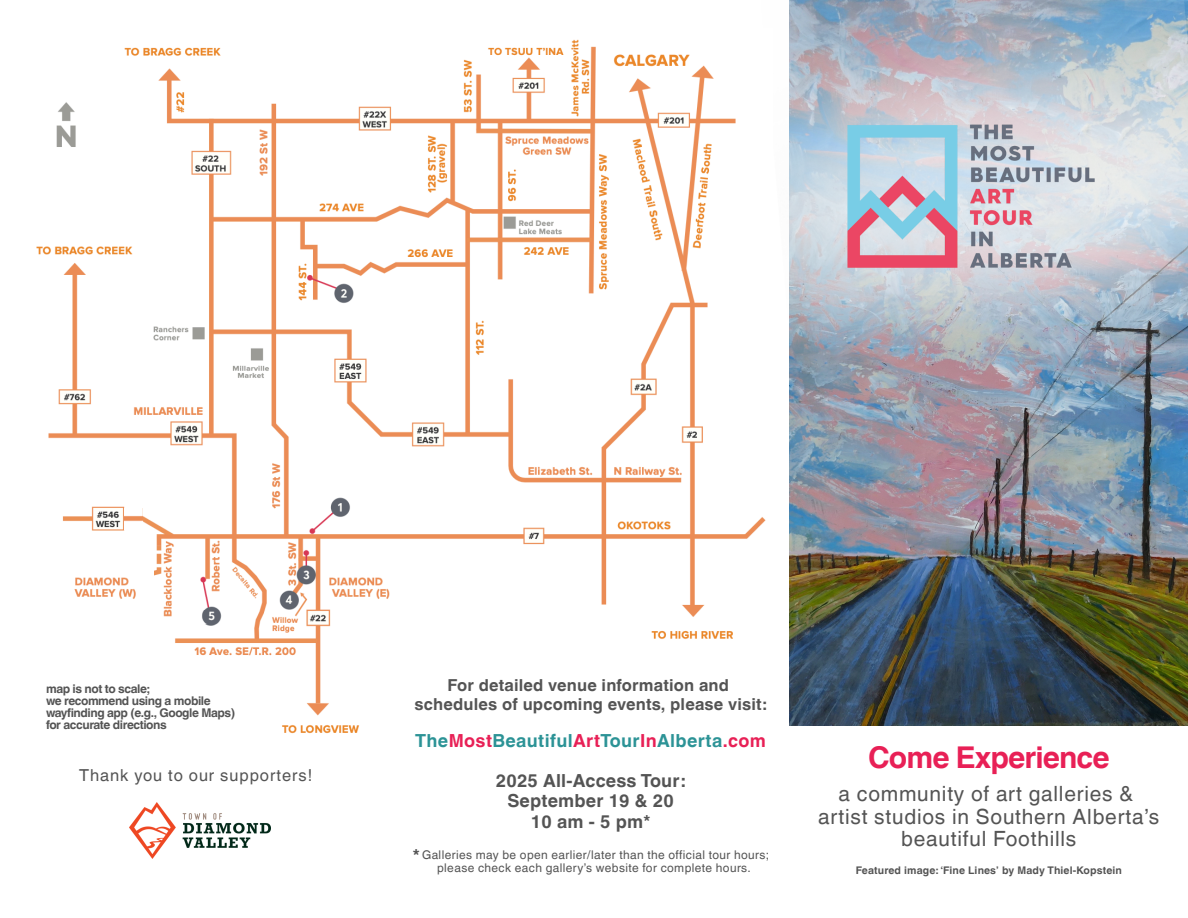
<style>
.page{position:relative;width:1188px;height:918px;background:#fff}
.page>*{position:absolute;margin:0;border:0;box-sizing:border-box;transform-origin:0 0}
.t1{font:700 30px "Helvetica World";letter-spacing:-.03em;color:#e82056}
.t2{font:21px/22.5px "Helvetica World";letter-spacing:.035em;color:#545454;text-align:center}
.t3{font:700 18px/20.2px "Helvetica World";letter-spacing:.01em;color:#545454;text-align:center}
.t4{font:700 18px "Helvetica World";letter-spacing:.02em;color:#2c9396}
.t5{font:700 16.5px/19.2px "Helvetica World";letter-spacing:.01em;color:#545454;text-align:center}
.t6{font:16.5px "Helvetica World";letter-spacing:.055em;color:#545454}
.t7{font:12px/13px "Helvetica World";letter-spacing:.03em;color:#545454;text-align:center}
.t8{font:700 12px/12px "Helvetica World";letter-spacing:-.035em;color:#545454}
.t9{font:700 10.5px "Helvetica World";letter-spacing:.01em;color:#545454}
.s1{color:#e82056}
</style>
<div class="page">
<img style="left:790px;top:390px;width:398px;height:336px">
<img style="left:789px;top:0;width:399px;height:390px">
<img style="left:833px;top:110px;width:353px;height:177px">
<img style="left:129px;top:802px;width:142px;height:57px">
<img style="left:36px;top:39px;width:730px;height:695px">
<div style="left:33px;top:666px;width:242px;height:87px;background:#fff"></div>
<img style="left:202px;top:607px;width:19px;height:19px">
<div style="left:119px;top:476px;width:32px;height:30px;background:#fff"></div>
<div style="left:131px;top:486px;width:31px;height:30px;background:#fff"></div>
<div style="left:131px;top:521px;width:11px;height:15px;background:#fff"></div>
<div style="left:136px;top:529px;width:18px;height:54px;background:#fff"></div>
<img style="left:124px;top:508px;width:18px;height:22px">
<img style="left:202px;top:598px;width:18px;height:12px">
<img style="left:204px;top:624px;width:17px;height:7px">
<div style="left:399px;top:649px;width:381px;height:111px;background:#fff"></div>
<p class="t8" style="left:46px;top:682px;width:191px">map is not to scale;<br>we recommend using a mobile wayfinding app (e.g., Google Maps) for accurate directions</p>
<h3 class="t6" style="left:79px;top:766px;width:235px">Thank you to our supporters!</h3>
<h3 class="t5" style="left:414px;top:674px;width:354px">For detailed venue information and schedules of upcoming events, please visit:</h3>
<h3 class="t4" style="left:415px;top:726px;width:352px">The<span class="s1">Most</span>Beautiful<span class="s1">Art</span>Tour<span class="s1">In</span>Alberta<span class="s1">.com</span></h3>
<h3 class="t3" style="left:496px;top:769px;width:191px">2025 All-Access Tour:<br>September 19 &amp; 20<br>10 am - 5 pm*</h3>
<p class="t7" style="left:422px;top:849px;width:349px">Galleries may be open earlier/later than the official tour hours; please check each gallery’s website for complete hours.</p>
<h3 class="t3" style="left:413px;top:844px;width:8px">*</h3>
<h1 class="t1" style="left:868px;top:733px;width:243px">Come Experience</h1>
<h2 class="t2" style="left:818px;top:783px;width:343px">a community of art galleries &amp; artist studios in Southern Alberta’s beautiful Foothills</h2>
<p class="t9" style="left:856px;top:862px;width:268px">Featured image: ‘Fine Lines’ by Mady Thiel-Kopstein</p>
</div>
